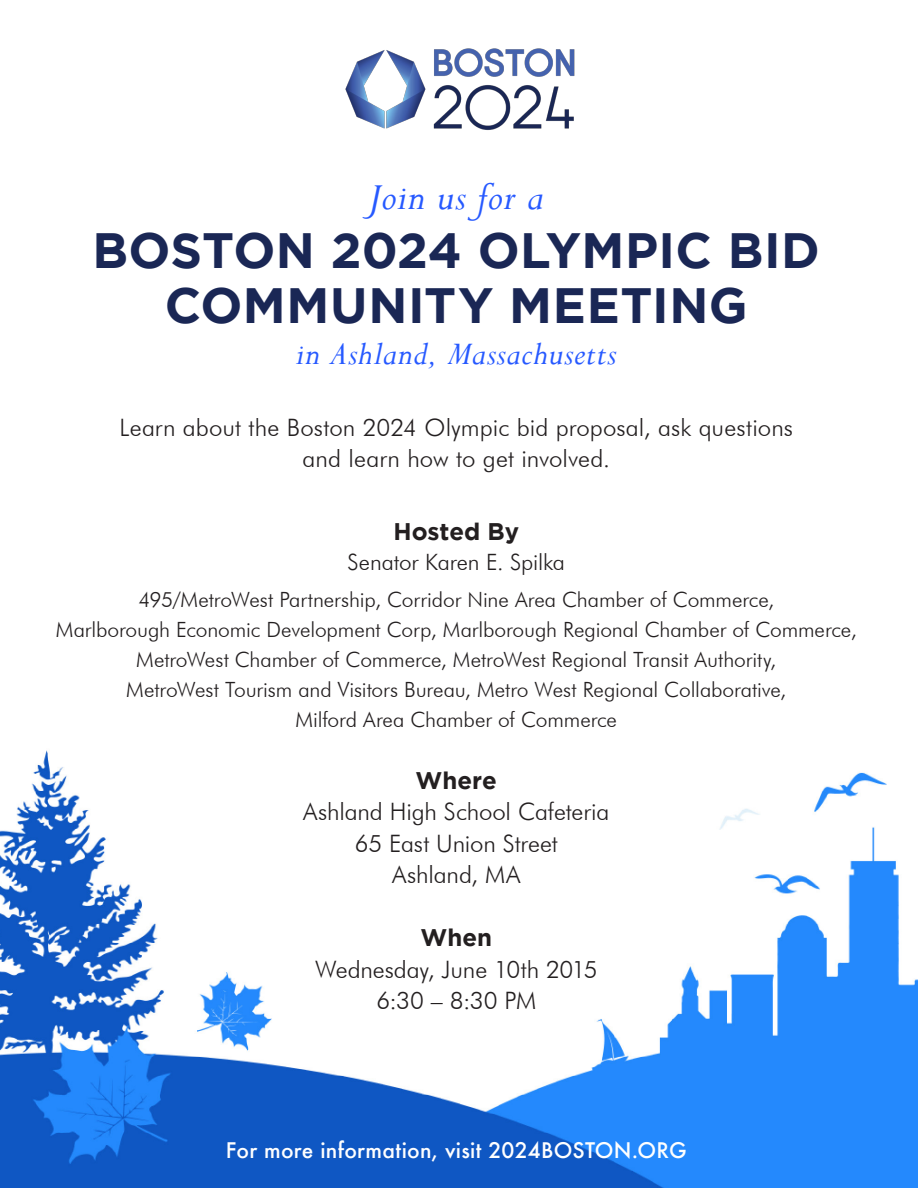
<style>
.page{position:relative;width:918px;height:1188px;background:#fff}
.page>*{position:absolute;margin:0;border:0;box-sizing:border-box;transform-origin:0 0}
.t1{font:700 49.5px "Gotham";letter-spacing:.005em;color:#1a2755}
.t2{font:italic 42px "Perpetua";letter-spacing:.015em;color:#2659ff}
.t3{font:italic 36px "Perpetua";letter-spacing:.02em;color:#2659ff}
.t4{font:300 24px/31.5px "Futura BT";color:#231f20;text-align:center}
.Paragraph_Style_1{font:700 24px "Gotham";color:#231f20}
.t5{font:300 22.5px "Futura BT";letter-spacing:-.005em;color:#231f20}
.t6{font:300 21px/30px "Futura BT";letter-spacing:-.005em;color:#231f20;text-align:center}
.Paragraph_Style_1-2{font:500 21px "Futura";letter-spacing:.01em;color:#fff}
</style>
<div class="page">
<img style="left:0;top:750px;width:918px;height:438px">
<img style="left:345px;top:48px;width:230px;height:82px">
<p class="t2" style="left:369px;top:170px;width:176px">Join us for a</p>
<p class="t1" style="left:93px;top:217px;width:729px">BOSTON 2024 OLYMPIC BID</p>
<p class="t1" style="left:165px;top:273px;width:584px">COMMUNITY MEETING</p>
<p class="t3" style="left:296px;top:331px;width:322px">in Ashland, Massachusetts</p>
<p class="t4" style="left:120px;top:411px;width:675px">Learn about the Boston 2024 Olympic bid proposal, ask questions and learn how to get involved.</p>
<p class="Paragraph_Style_1" style="left:393px;top:515px;width:127px">Hosted By</p>
<p class="t5" style="left:348px;top:548px;width:219px">Senator Karen E. Spilka</p>
<p class="t6" style="left:138px;top:585px;width:637px">495/MetroWest Partnership, Corridor Nine Area Chamber of Commerce,</p>
<p class="t6" style="left:56px;top:615px;width:802px">Marlborough Economic Development Corp, Marlborough Regional Chamber of Commerce,<br>MetroWest Chamber of Commerce, MetroWest Regional Transit Authority,</p>
<p class="t6" style="left:126px;top:675px;width:662px">MetroWest Tourism and Visitors Bureau, Metro West Regional Collaborative,</p>
<p class="t6" style="left:296px;top:705px;width:323px">Milford Area Chamber of Commerce</p>
<p class="Paragraph_Style_1" style="left:416px;top:764px;width:83px">Where</p>
<p class="t4" style="left:303px;top:796px;width:308px">Ashland High School Cafeteria</p>
<p class="t4" style="left:355px;top:827px;width:204px">65 East Union Street</p>
<p class="t4" style="left:392px;top:859px;width:130px">Ashland, MA</p>
<p class="Paragraph_Style_1" style="left:421px;top:922px;width:73px">When</p>
<p class="t4" style="left:315px;top:953px;width:284px">Wednesday, June 10th 2015</p>
<p class="t4" style="left:376px;top:985px;width:161px">6:30 – 8:30 PM</p>
<p class="Paragraph_Style_1-2" style="left:226px;top:1136px;width:462px">For more information, visit 2024BOSTON.ORG</p>
</div>
